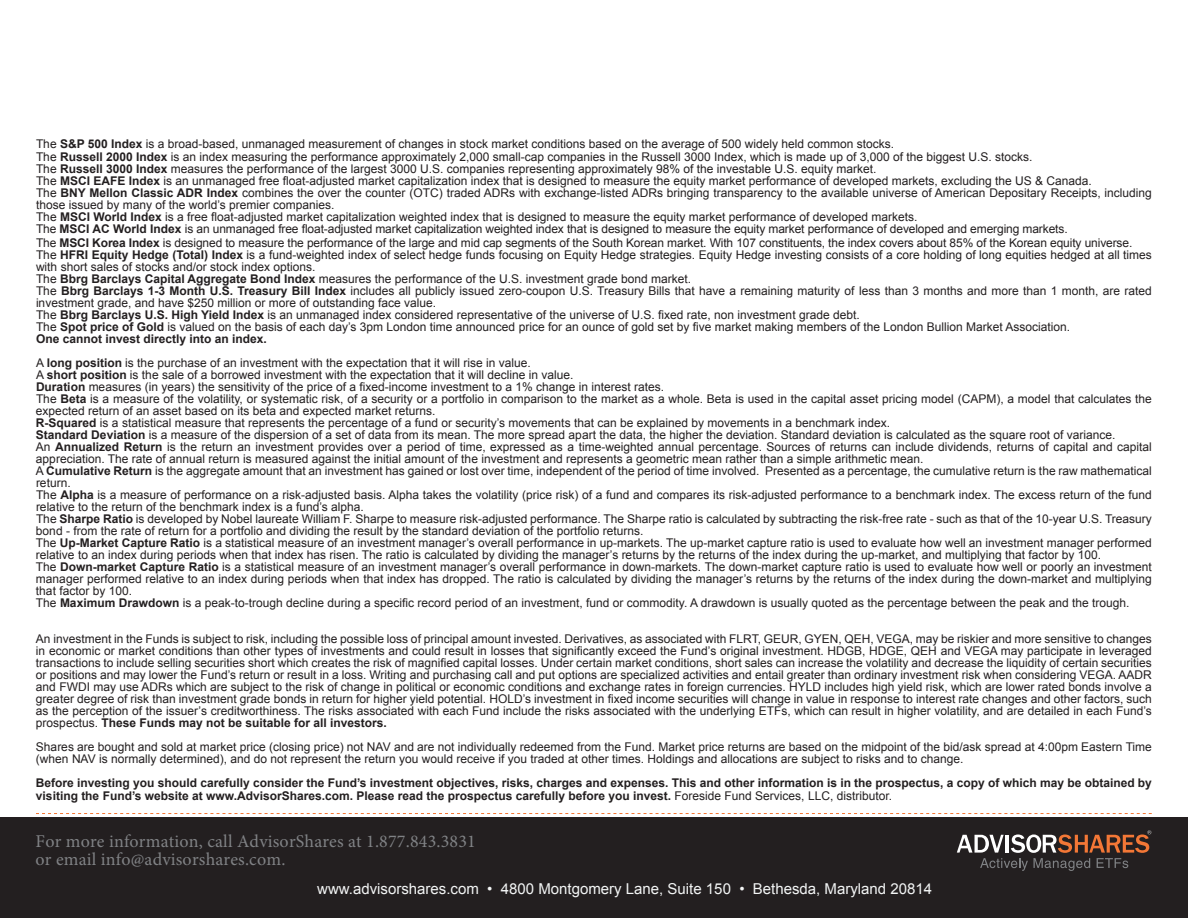
<style>
.page{position:relative;width:1188px;height:918px;background:#fff}
.page>*{position:absolute;margin:0;border:0;box-sizing:border-box;transform-origin:0 0}
.t1{font:18px/18px "Minion Pro";letter-spacing:.01em;color:#808285}
.t2{font:15px "Arial";color:#f3f5f5}
.t3{font:12px/12px "Arial";color:#231f20}
.t4{font:700 12px/13.5px "Arial";color:#231f20}
.s1{font-weight:700}
.s2{font-weight:400}
</style>
<div class="page">
<div style="left:0;top:817px;width:1188px;height:101px;background:#231f20"></div>
<svg style="left:957px;top:830px;width:194px;height:41px"></svg>
<svg style="left:36px;top:813px;width:1116px;height:1px"></svg>
<p class="t3" style="left:36px;top:137px;width:998px;line-height:13.5px">The <span class="s1">S&amp;P 500 Index</span> is a broad-based, unmanaged measurement of changes in stock market conditions based on the average of 500 widely held common stocks.<br>The <span class="s1">Russell 2000 Index</span> is an index measuring the performance approximately 2,000 small-cap companies in the Russell 3000 Index, which is made up of 3,000 of the biggest U.S. stocks.</p>
<p class="t3" style="left:36px;top:163px;width:1117px">The <span class="s1">Russell 3000 Index</span> measures the performance of the largest 3000 U.S. companies representing approximately 98% of the investable U.S. equity market.<br>The <span class="s1">MSCI EAFE Index</span> is an unmanaged free float-adjusted market capitalization index that is designed to measure the equity market performance of developed markets, excluding the US &amp; Canada.<br>The <span class="s1">BNY Mellon Classic ADR Index</span> combines the over the counter (OTC) traded ADRs with exchange-listed ADRs bringing transparency to the available universe of American Depositary Receipts, including those issued by many of the world’s premier companies.<br>The <span class="s1">MSCI World Index</span> is a free float-adjusted market capitalization weighted index that is designed to measure the equity market performance of developed markets.<br>The <span class="s1">MSCI AC World Index</span> is an unmanaged free float-adjusted market capitalization weighted index that is designed to measure the equity market performance of developed and emerging markets.</p>
<p class="t3" style="left:36px;top:237px;width:1117px">The <span class="s1">MSCI Korea Index</span> is designed to measure the performance of the large and mid cap segments of the South Korean market. With 107 constituents, the index covers about 85% of the Korean equity universe.<br>The <span class="s1">HFRI Equity Hedge (Total) Index</span> is a fund-weighted index of select hedge funds focusing on Equity Hedge strategies. Equity Hedge investing consists of a core holding of long equities hedged at all times with short sales of stocks and/or stock index options.<br>The <span class="s1">Bbrg Barclays Capital Aggregate Bond Index</span> measures the performance of the U.S. investment grade bond market.<br>The <span class="s1">Bbrg Barclays 1-3 Month U.S. Treasury Bill Index</span> includes all publicly issued zero-coupon U.S. Treasury Bills that have a remaining maturity of less than 3 months and more than 1 month, are rated investment grade, and have $250 million or more of outstanding face value.<br>The <span class="s1">Bbrg Barclays U.S. High Yield Index</span> is an unmanaged index considered representative of the universe of U.S. fixed rate, non investment grade debt.<br>The <span class="s1">Spot price of Gold</span> is valued on the basis of each day’s 3pm London time announced price for an ounce of gold set by five market making members of the London Bullion Market Association.<br><span class="s1">One cannot invest directly into an index.</span></p>
<p class="t3" style="left:36px;top:357px;width:1118px">A <span class="s1">long position</span> is the purchase of an investment with the expectation that it will rise in value.<br>A <span class="s1">short position</span> is the sale of a borrowed investment with the expectation that it will decline in value.<br><span class="s1">Duration</span> measures (in years) the sensitivity of the price of a fixed-income investment to a 1% change in interest rates.<br>The <span class="s1">Beta</span> is a measure of the volatility, or systematic risk, of a security or a portfolio in comparison to the market as a whole. Beta is used in the capital asset pricing model (CAPM), a model that calculates the expected return of an asset based on its beta and expected market returns.<br><span class="s1">R-Squared</span> is a statistical measure that represents the percentage of a fund or security’s movements that can be explained by movements in a benchmark index.<br><span class="s1">Standard Deviation</span> is a measure of the dispersion of a set of data from its mean. The more spread apart the data, the higher the deviation. Standard deviation is calculated as the square root of variance.<br>An <span class="s1">Annualized Return</span> is the return an investment provides over a period of time, expressed as a time-weighted annual percentage. Sources of returns can include dividends, returns of capital and capital appreciation. The rate of annual return is measured against the initial amount of the investment and represents a geometric mean rather than a simple arithmetic mean.<br>A <span class="s1">Cumulative Return</span> is the aggregate amount that an investment has gained or lost over time, independent of the period of time involved. Presented as a percentage, the cumulative return is the raw mathematical return.<br>The <span class="s1">Alpha</span> is a measure of performance on a risk-adjusted basis. Alpha takes the volatility (price risk) of a fund and compares its risk-adjusted performance to a benchmark index. The excess return of the fund relative to the return of the benchmark index is a fund’s alpha.<br>The <span class="s1">Sharpe Ratio</span> is developed by Nobel laureate William F. Sharpe to measure risk-adjusted performance. The Sharpe ratio is calculated by subtracting the risk-free rate - such as that of the 10-year U.S. Treasury bond - from the rate of return for a portfolio and dividing the result by the standard deviation of the portfolio returns.<br>The <span class="s1">Up-Market Capture Ratio</span> is a statistical measure of an investment manager’s overall performance in up-markets. The up-market capture ratio is used to evaluate how well an investment manager performed relative to an index during periods when that index has risen. The ratio is calculated by dividing the manager’s returns by the returns of the index during the up-market, and multiplying that factor by 100.<br>The <span class="s1">Down-market Capture Ratio</span> is a statistical measure of an investment manager’s overall performance in down-markets. The down-market capture ratio is used to evaluate how well or poorly an investment manager performed relative to an index during periods when that index has dropped. The ratio is calculated by dividing the manager’s returns by the returns of the index during the down-market and multiplying that factor by 100.<br>The <span class="s1">Maximum Drawdown</span> is a peak-to-trough decline during a specific record period of an investment, fund or commodity. A drawdown is usually quoted as the percentage between the peak and the trough.</p>
<p class="t3" style="left:36px;top:633px;width:1117px;text-align:justify">An investment in the Funds is subject to risk, including the possible loss of principal amount invested. Derivatives, as associated with FLRT, GEUR, GYEN, QEH, VEGA, may be riskier and more sensitive to changes in economic or market conditions than other types of investments and could result in losses that significantly exceed the Fund’s original investment. HDGB, HDGE, QEH and VEGA may participate in leveraged transactions to include selling securities short which creates the risk of magnified capital losses. Under certain market conditions, short sales can increase the volatility and decrease the liquidity of certain securities or positions and may lower the Fund’s return or result in a loss. Writing and purchasing call and put options are specialized activities and entail greater than ordinary investment risk when considering VEGA. AADR and FWDI may use ADRs which are subject to the risk of change in political or economic conditions and exchange rates in foreign currencies. HYLD includes high yield risk, which are lower rated bonds involve a greater degree of risk than investment grade bonds in return for higher yield potential. HOLD’s investment in fixed income securities will change in value in response to interest rate changes and other factors, such as the perception of the issuer’s creditworthiness. The risks associated with each Fund include the risks associated with the underlying ETFs, which can result in higher volatility, and are detailed in each Fund’s prospectus. <span class="s1">These Funds may not be suitable for all investors.</span></p>
<p class="t3" style="left:36px;top:741px;width:1117px">Shares are bought and sold at market price (closing price) not NAV and are not individually redeemed from the Fund. Market price returns are based on the midpoint of the bid/ask spread at 4:00pm Eastern Time (when NAV is normally determined), and do not represent the return you would receive if you traded at other times. Holdings and allocations are subject to risks and to change.</p>
<p class="t4" style="left:36px;top:776px;width:1118px">Before investing you should carefully consider the Fund’s investment objectives, risks, charges and expenses. This and other information is in the prospectus, a copy of which may be obtained by visiting the Fund’s website at www.AdvisorShares.com. Please read the prospectus carefully before you invest. <span class="s2">Foreside Fund Services, LLC, distributor.</span></p>
<h1 class="t1" style="left:36px;top:832px;width:442px">For more information, call AdvisorShares at 1.877.843.3831 or email info@advisorshares.com.</h1>
<p class="t2" style="left:317px;top:878px;width:616px">www.advisorshares.com • 4800 Montgomery Lane, Suite 150 • Bethesda, Maryland 20814</p>
</div>
